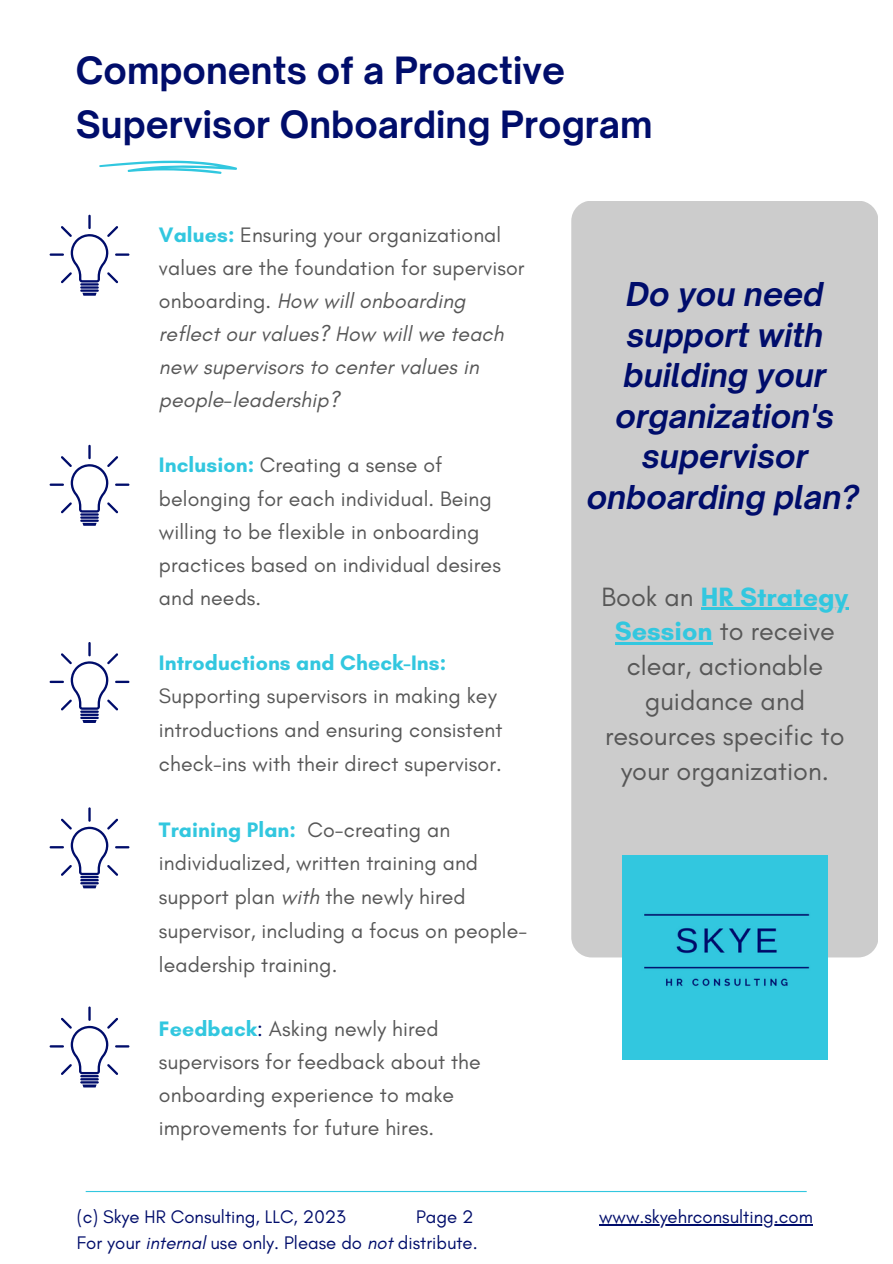
<style>
.page{position:relative;width:893px;height:1264px;background:#fff}
.page>*{position:absolute;margin:0;border:0;box-sizing:border-box;transform-origin:0 0}
.t1{font:700 36px/54px "Open Sauce One";color:#000d6b}
.t2{font:italic 700 31.5px/40.5px "Open Sauce One";color:#000d6b;text-align:center}
.t3{font:27px/34.8px "Glacial Indifference";color:#575757;text-align:center}
.t4{font:21.3px/33.8px "Glacial Indifference";letter-spacing:.005em;color:#575757}
.t5{font:italic 21.3px/33.2px "Glacial Indifference";letter-spacing:.005em;color:#575757}
.t6{font:18.6px "Glacial Indifference";color:#000d6b}
.s1{font-weight:700;font-style:normal;color:#32c7df}
.s2{font-style:normal}
.s3{font-weight:700;color:#32c7df}
.s4{font-style:italic}
.s5{color:#000d6b}
</style>
<div class="page">
<div style="left:571px;top:201px;width:307px;height:756px;background:#ccc;border-radius:20px"></div>
<div style="left:622px;top:855px;width:205px;height:204px;background:#32c7df"></div>
<hr style="left:700px;top:607px;width:148px;height:3px;background:#32c7df">
<hr style="left:614px;top:642px;width:98px;height:3px;background:#32c7df">
<hr style="left:80px;top:286px;width:19px;height:3px;background:#000d6b">
<hr style="left:80px;top:289px;width:19px;height:3px;background:#000d6b">
<svg style="left:82px;top:293px;width:15px;height:3px"></svg>
<hr style="left:88px;top:215px;width:3px;height:14px;background:#000d6b">
<hr style="left:115px;top:253px;width:14px;height:3px;background:#000d6b">
<hr style="left:50px;top:253px;width:14px;height:3px;background:#000d6b">
<svg style="left:61px;top:226px;width:57px;height:59px"></svg>
<hr style="left:80px;top:516px;width:19px;height:3px;background:#000d6b">
<hr style="left:80px;top:519px;width:19px;height:3px;background:#000d6b">
<svg style="left:82px;top:523px;width:15px;height:3px"></svg>
<hr style="left:88px;top:445px;width:3px;height:14px;background:#000d6b">
<hr style="left:115px;top:483px;width:14px;height:3px;background:#000d6b">
<hr style="left:50px;top:483px;width:14px;height:3px;background:#000d6b">
<svg style="left:61px;top:456px;width:57px;height:59px"></svg>
<hr style="left:88px;top:807px;width:3px;height:14px;background:#000d6b">
<svg style="left:50px;top:818px;width:79px;height:70px"></svg>
<hr style="left:80px;top:710px;width:19px;height:3px;background:#000d6b">
<hr style="left:80px;top:713px;width:19px;height:3px;background:#000d6b">
<hr style="left:80px;top:716px;width:19px;height:3px;background:#000d6b">
<svg style="left:82px;top:720px;width:15px;height:3px"></svg>
<hr style="left:88px;top:642px;width:3px;height:14px;background:#000d6b">
<hr style="left:115px;top:680px;width:14px;height:3px;background:#000d6b">
<hr style="left:50px;top:680px;width:14px;height:3px;background:#000d6b">
<svg style="left:61px;top:653px;width:57px;height:57px"></svg>
<svg style="left:99px;top:160px;width:138px;height:14px"></svg>
<hr style="left:88px;top:1006px;width:3px;height:14px;background:#000d6b">
<svg style="left:50px;top:1017px;width:79px;height:70px"></svg>
<hr style="left:599px;top:1223px;width:213px;height:1px;background:#000d6b">
<hr style="left:86px;top:1190px;width:720px;height:1px;background:#32c7df">
<p class="t1" style="left:76px;top:44px;width:578px">Components of a Proactive<br>Supervisor Onboarding Program</p>
<p class="t5" style="left:159px;top:218px;width:367px"><span class="s1">Values:</span> <span class="s2">Ensuring your organizational values are the foundation for supervisor onboarding.</span> How will onboarding reflect our values? How will we teach new supervisors to center values in people-leadership?</p>
<p class="t4" style="left:159px;top:448px;width:343px;line-height:33.2px"><span class="s3">Inclusion:</span> Creating a sense of belonging for each individual. Being willing to be flexible in onboarding practices based on individual desires and needs.</p>
<p class="t4" style="left:159px;top:645px;width:345px"><span class="s3">Introductions and Check-Ins:<br></span>Supporting supervisors in making key introductions and ensuring consistent check-ins with their direct supervisor.</p>
<p class="t4" style="left:159px;top:812px;width:370px"><span class="s3">Training Plan:</span> Co-creating an individualized, written training and support plan <span class="s4">with</span> the newly hired supervisor, including a focus on people&shy;leadership training.</p>
<p class="t4" style="left:159px;top:1011px;width:323px;line-height:33.2px"><span class="s3">Feedback</span><span class="s5">:</span> Asking newly hired supervisors for feedback about the onboarding experience to make improvements for future hires.</p>
<p class="t2" style="left:586px;top:274px;width:274px">Do you need support with building your organization's supervisor onboarding plan?</p>
<p class="t3" style="left:601px;top:578px;width:248px">Book an <span class="s3">HR Strategy<br>Session</span> to receive clear, actionable guidance and resources specific to your organization.</p>
<p class="t6" style="left:77px;top:1205px;width:270px">(c) Skye HR Consulting, LLC, 2023</p>
<p class="t6" style="left:416px;top:1205px;width:59px">Page 2</p>
<p class="t6" style="left:599px;top:1205px;width:215px">www.skyehrconsulting.com</p>
<p class="t6" style="left:77px;top:1230px;width:402px">For your <span class="s4">internal</span> use only. Please do <span class="s4">not</span> distribute.</p>
</div>
